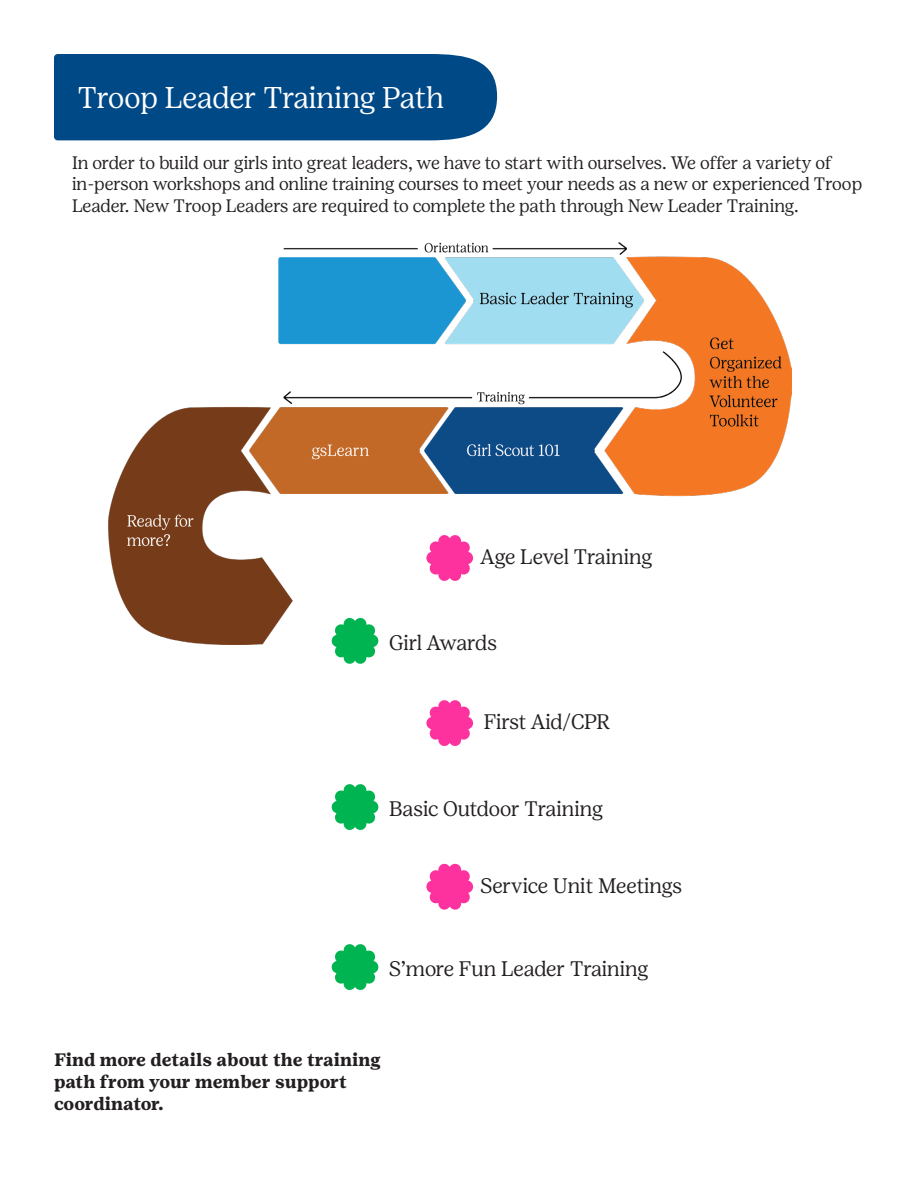
<style>
.page{position:relative;width:918px;height:1188px;background:#fff}
.page>*{position:absolute;margin:0;border:0;box-sizing:border-box;transform-origin:0 0}
.t1{font:300 30px "Girl Scout Display";color:#fff}
.t2{font:300 21px "Girl Scout Display";letter-spacing:-.005em;color:#231f20}
.t3{font:300 21px "Girl Scout Display";letter-spacing:-.025em;color:#231f20}
.t4{font:300 18px/21.6px "Girl Scout Display";color:#231f20}
.t5{font:700 18px/21.6px "Girl Scout Text";color:#231f20}
</style>
<div class="page">
<img style="left:108px;top:242px;width:684px;height:403px">
<div style="left:54px;top:54px;width:443px;height:86px;background:#004987"></div>
<svg style="left:426px;top:534px;width:47px;height:48px"></svg>
<svg style="left:332px;top:617px;width:46px;height:47px"></svg>
<svg style="left:426px;top:700px;width:47px;height:46px"></svg>
<svg style="left:332px;top:784px;width:46px;height:46px"></svg>
<svg style="left:426px;top:863px;width:47px;height:47px"></svg>
<svg style="left:332px;top:944px;width:46px;height:46px"></svg>
<p class="t1" style="left:78px;top:80px;width:368px">Troop Leader Training Path</p>
<p class="t4" style="left:72px;top:152px;width:792px">In order to build our girls into great leaders, we have to start with ourselves. We offer a variety of in-person workshops and online training courses to meet your needs as a new or experienced Troop<br>Leader. New Troop Leaders are required to complete the path through New Leader Training.</p>
<p class="t2" style="left:481px;top:545px;width:173px">Age Level Training</p>
<p class="t3" style="left:389px;top:631px;width:109px">Girl Awards</p>
<p class="t2" style="left:484px;top:710px;width:128px">First Aid/CPR</p>
<p class="t2" style="left:389px;top:797px;width:215px">Basic Outdoor Training</p>
<p class="t2" style="left:481px;top:873px;width:203px">Service Unit Meetings</p>
<p class="t2" style="left:389px;top:957px;width:261px">S’more Fun Leader Training</p>
<p class="t5" style="left:54px;top:1049px;width:328px">Find more details about the training path from your member support coordinator.</p>
</div>
